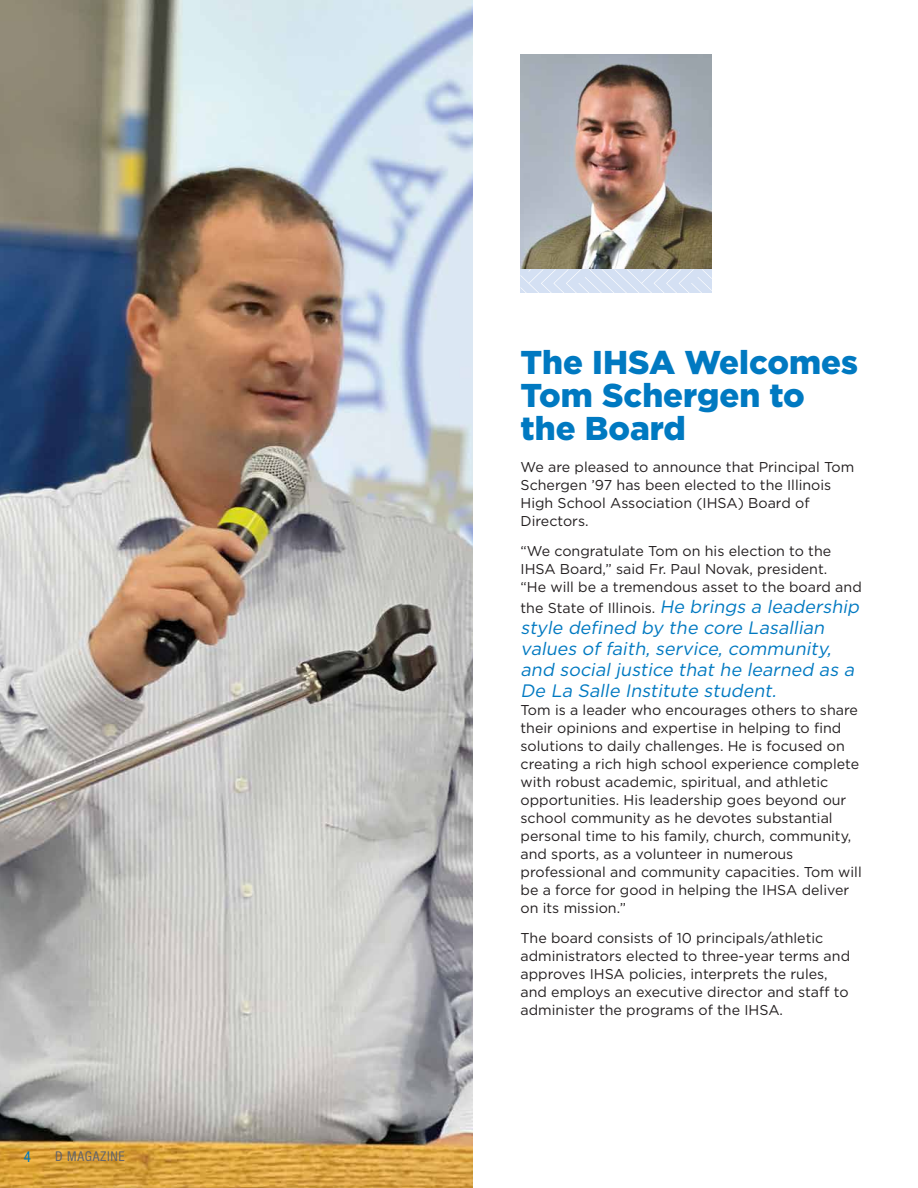
<style>
.page{position:relative;width:918px;height:1188px;background:#fff}
.page>*{position:absolute;margin:0;border:0;box-sizing:border-box;transform-origin:0 0}
.t1{font:900 33px/33px "Gotham";color:#0079c1}
.Body_Copy{font:italic 18px/21px "Gotham";color:#0079c1}
.t2{font:condensed 15px "Helvetica Neue";color:#0079c1}
.Body_Copy-2{font:14.25px/18px "Gotham";color:#231f20}
.t3{font:condensed 13.5px "Helvetica Neue";letter-spacing:.05em;color:#656669}
.s1{font-style:italic;font-size:18px;color:#0079c1}
</style>
<div class="page">
<img style="left:0;top:0;width:472px;height:1188px">
<img style="left:521px;top:54px;width:191px;height:215px">
<svg style="left:521px;top:269px;width:191px;height:24px;background:#d6e2f3"></svg>
<p class="t2" style="left:24px;top:1148px;width:9px">4</p>
<p class="t3" style="left:55px;top:1149px;width:71px">D MAGAZINE</p>
<p class="t1" style="left:521px;top:346px;width:339px">The IHSA Welcomes<br>Tom Schergen to the Board</p>
<p class="Body_Copy-2" style="left:521px;top:457px;width:335px">We are pleased to announce that Principal Tom Schergen ’97 has been elected to the Illinois High School Association (IHSA) Board of Directors.</p>
<p class="Body_Copy-2" style="left:521px;top:541px;width:343px">“We congratulate Tom on his election to the<br>IHSA Board,” said Fr. Paul Novak, president.<br>“He will be a tremendous asset to the board and</p>
<p class="Body_Copy-2" style="left:521px;top:598px;width:344px">the State of Illinois. <span class="s1">He brings a leadership</span></p>
<p class="Body_Copy" style="left:521px;top:616px;width:339px">style defined by the core Lasallian values of faith, service, community, and social justice that he learned as a De La Salle Institute student.</p>
<p class="Body_Copy-2" style="left:521px;top:700px;width:343px">Tom is a leader who encourages others to share their opinions and expertise in helping to find solutions to daily challenges. He is focused on creating a rich high school experience complete with robust academic, spiritual, and athletic opportunities. His leadership goes beyond our school community as he devotes substantial personal time to his family, church, community, and sports, as a volunteer in numerous professional and community capacities. Tom will be a force for good in helping the IHSA deliver on its mission.”</p>
<p class="Body_Copy-2" style="left:521px;top:928px;width:331px">The board consists of 10 principals/athletic administrators elected to three-year terms and approves IHSA policies, interprets the rules, and employs an executive director and staff to administer the programs of the IHSA.</p>
</div>
